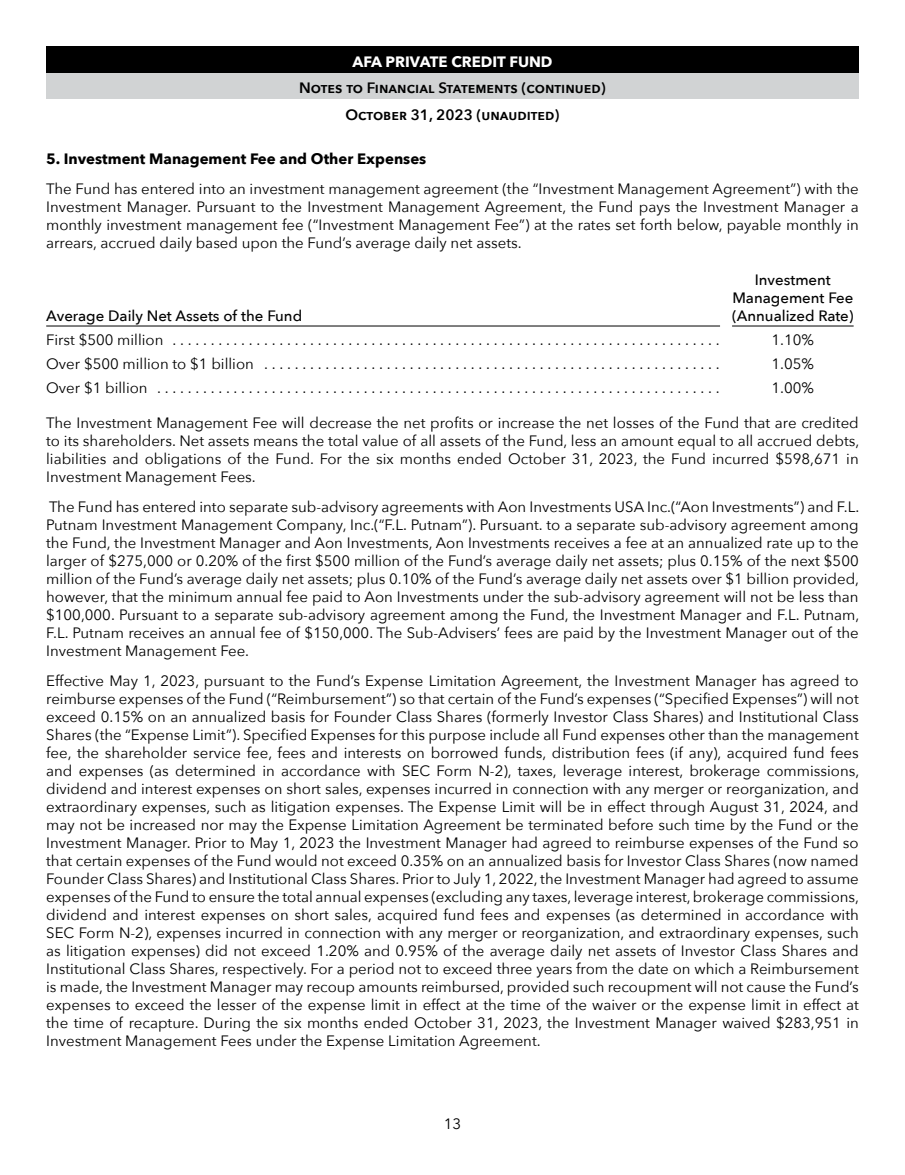
<style>
.page{position:relative;width:905px;height:1175px;background:#fff}
.page>*{position:absolute;margin:0;border:0;box-sizing:border-box;transform-origin:0 0}
.t1{font:15px/18px "Avenir Next";color:#000;text-align:justify}
.t2{font:500 15px/18px "Avenir Next";color:#000;text-align:center}
.t3{font:600 15px/27px "Avenir Next";letter-spacing:.015em;color:#000;text-align:center}
.t4{font:700 15px "Avenir Next";color:#000}
.t5{font:700 15px "Avenir Next";color:#fff}
</style>
<div class="page">
<div style="left:46px;top:46px;width:812px;height:27px;background:#000"></div>
<div style="left:46px;top:73px;width:812px;height:26px;background:#d1d3d4"></div>
<hr style="left:46px;top:326px;width:674px;height:1px;background:#000">
<hr style="left:732px;top:326px;width:121px;height:1px;background:#000">
<p class="t5" style="left:352px;top:49px;width:202px">AFA PRIVATE CREDIT FUND</p>
<p class="t3" style="left:299px;top:74px;width:308px">Notes to Financial Statements (continued)<br>October 31, 2023 (unaudited)</p>
<p class="t4" style="left:46px;top:145px;width:381px">5. Investment Management Fee and Other Expenses</p>
<p class="t1" style="left:46px;top:179px;width:814px">The Fund has entered into an investment management agreement (the “Investment Management Agreement”) with the Investment Manager. Pursuant to the Investment Management Agreement, the Fund pays the Investment Manager a monthly investment management fee (“Investment Management Fee”) at the rates set forth below, payable monthly in arrears, accrued daily based upon the Fund’s average daily net assets.</p>
<p class="t2" style="left:46px;top:306px;width:257px">Average Daily Net Assets of the Fund</p>
<p class="t2" style="left:732px;top:270px;width:123px">Investment<br>Management Fee (Annualized Rate)</p>
<p class="t1" style="left:46px;top:330px;width:675px">First $500 million . . . . . . . . . . . . . . . . . . . . . . . . . . . . . . . . . . . . . . . . . . . . . . . . . . . . . . . . . . . . . . . . . . . . . . . .</p>
<p class="t1" style="left:771px;top:330px;width:44px">1.10%</p>
<p class="t1" style="left:46px;top:354px;width:675px">Over $500 million to $1 billion . . . . . . . . . . . . . . . . . . . . . . . . . . . . . . . . . . . . . . . . . . . . . . . . . . . . . . . . . . . .</p>
<p class="t1" style="left:771px;top:354px;width:44px">1.05%</p>
<p class="t1" style="left:46px;top:378px;width:675px">Over $1 billion . . . . . . . . . . . . . . . . . . . . . . . . . . . . . . . . . . . . . . . . . . . . . . . . . . . . . . . . . . . . . . . . . . . . . . . . . .</p>
<p class="t1" style="left:771px;top:378px;width:44px">1.00%</p>
<p class="t1" style="left:46px;top:413px;width:814px">The Investment Management Fee will decrease the net profits or increase the net losses of the Fund that are credited to its shareholders. Net assets means the total value of all assets of the Fund, less an amount equal to all accrued debts, liabilities and obligations of the Fund. For the six months ended October 31, 2023, the Fund incurred $598,671 in Investment Management Fees.</p>
<p class="t1" style="left:46px;top:497px;width:814px;text-align:left">The Fund has entered into separate sub-advisory agreements with Aon Investments USA Inc.(“Aon Investments”) and F.L.<br>Putnam Investment Management Company, Inc.(“F.L. Putnam”). Pursuant. to a separate sub-advisory agreement among the Fund, the Investment Manager and Aon Investments, Aon Investments receives a fee at an annualized rate up to the larger of $275,000 or 0.20% of the first $500 million of the Fund’s average daily net assets; plus 0.15% of the next $500 million of the Fund’s average daily net assets; plus 0.10% of the Fund’s average daily net assets over $1 billion provided, however, that the minimum annual fee paid to Aon Investments under the sub-advisory agreement will not be less than $100,000. Pursuant to a separate sub-advisory agreement among the Fund, the Investment Manager and F.L. Putnam, F.L. Putnam receives an annual fee of $150,000. The Sub-Advisers’ fees are paid by the Investment Manager out of the Investment Management Fee.</p>
<p class="t1" style="left:46px;top:671px;width:814px">Effective May 1, 2023, pursuant to the Fund’s Expense Limitation Agreement, the Investment Manager has agreed to reimburse expenses of the Fund (“Reimbursement”) so that certain of the Fund’s expenses (“Specified Expenses”) will not exceed 0.15% on an annualized basis for Founder Class Shares (formerly Investor Class Shares) and Institutional Class Shares (the “Expense Limit”). Specified Expenses for this purpose include all Fund expenses other than the management fee, the shareholder service fee, fees and interests on borrowed funds, distribution fees (if any), acquired fund fees and expenses (as determined in accordance with SEC Form N-2), taxes, leverage interest, brokerage commissions, dividend and interest expenses on short sales, expenses incurred in connection with any merger or reorganization, and extraordinary expenses, such as litigation expenses. The Expense Limit will be in effect through August 31, 2024, and may not be increased nor may the Expense Limitation Agreement be terminated before such time by the Fund or the Investment Manager. Prior to May 1, 2023 the Investment Manager had agreed to reimburse expenses of the Fund so that certain expenses of the Fund would not exceed 0.35% on an annualized basis for Investor Class Shares (now named Founder Class Shares) and Institutional Class Shares. Prior to July 1, 2022, the Investment Manager had agreed to assume expenses of the Fund to ensure the total annual expenses (excluding any taxes, leverage interest, brokerage commissions, dividend and interest expenses on short sales, acquired fund fees and expenses (as determined in accordance with SEC Form N-2), expenses incurred in connection with any merger or reorganization, and extraordinary expenses, such as litigation expenses) did not exceed 1.20% and 0.95% of the average daily net assets of Investor Class Shares and Institutional Class Shares, respectively. For a period not to exceed three years from the date on which a Reimbursement is made, the Investment Manager may recoup amounts reimbursed, provided such recoupment will not cause the Fund’s expenses to exceed the lesser of the expense limit in effect at the time of the waiver or the expense limit in effect at the time of recapture. During the six months ended October 31, 2023, the Investment Manager waived $283,951 in Investment Management Fees under the Expense Limitation Agreement.</p>
<p class="t1" style="left:444px;top:1113px;width:19px">13</p>
</div>
